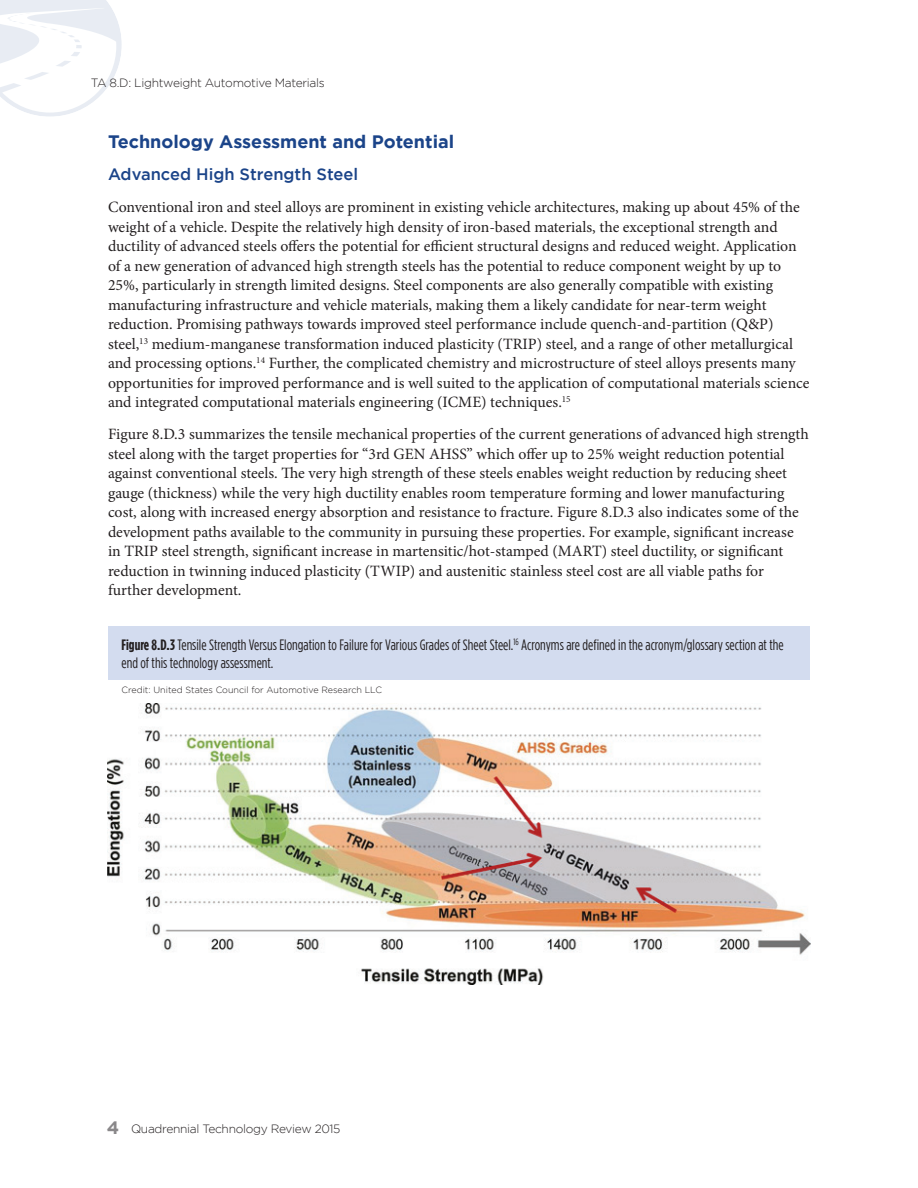
<style>
.page{position:relative;width:918px;height:1188px;background:#fff}
.page>*{position:absolute;margin:0;border:0;box-sizing:border-box;transform-origin:0 0}
.Header_One{font:700 18px "Gotham";color:#1b4489}
.Header_Two{font:500 16.5px "Gotham";color:#1b4489}
.Body_Text{font:15.75px/19.5px "Minion Pro";color:#231f20}
.Figure_Text{font:15px/18px "Gotham Condensed";color:#231f20}
.t1{font:300 12px "Gotham";letter-spacing:-.025em;color:#231f20}
.Photo_Credit{font:300 9px "Gotham";color:#231f20}
.s1{font-weight:700}
.s2{font-weight:700;font-size:18px;color:#8a888a}
</style>
<div class="page">
<svg style="left:0;top:0;width:122px;height:117px"></svg>
<div style="left:108px;top:626px;width:702px;height:54px;background:#d3dcef"></div>
<img style="left:107px;top:704px;width:703px;height:281px">
<p class="t1" style="left:91px;top:77px;width:236px">TA 8.D: Lightweight Automotive Materials</p>
<p class="Header_One" style="left:108px;top:131px;width:348px">Technology Assessment and Potential</p>
<p class="Header_Two" style="left:108px;top:165px;width:252px">Advanced High Strength Steel</p>
<p class="Body_Text" style="left:108px;top:198px;width:703px">Conventional iron and steel alloys are prominent in existing vehicle architectures, making up about 45% of the weight of a vehicle. Despite the relatively high density of iron-based materials, the exceptional strength and ductility of advanced steels offers the potential for efficient structural designs and reduced weight. Application of a new generation of advanced high strength steels has the potential to reduce component weight by up to 25%, particularly in strength limited designs. Steel components are also generally compatible with existing manufacturing infrastructure and vehicle materials, making them a likely candidate for near-term weight reduction. Promising pathways towards improved steel performance include quench-and-partition (Q&amp;P) steel,<sup>13</sup> medium-manganese transformation induced plasticity (TRIP) steel, and a range of other metallurgical and processing options.<sup>14</sup> Further, the complicated chemistry and microstructure of steel alloys presents many opportunities for improved performance and is well suited to the application of computational materials science and integrated computational materials engineering (ICME) techniques.<sup>15</sup></p>
<p class="Body_Text" style="left:108px;top:424px;width:702px">Figure 8.D.3 summarizes the tensile mechanical properties of the current generations of advanced high strength steel along with the target properties for “3rd GEN AHSS” which offer up to 25% weight reduction potential against conventional steels. The very high strength of these steels enables weight reduction by reducing sheet gauge (thickness) while the very high ductility enables room temperature forming and lower manufacturing cost, along with increased energy absorption and resistance to fracture. Figure 8.D.3 also indicates some of the development paths available to the community in pursuing these properties. For example, significant increase in TRIP steel strength, significant increase in martensitic/hot-stamped (MART) steel ductility, or significant reduction in twinning induced plasticity (TWIP) and austenitic stainless steel cost are all viable paths for further development.</p>
<p class="Figure_Text" style="left:122px;top:635px;width:664px"><span class="s1">Figure 8.D.3</span> Tensile Strength Versus Elongation to Failure for Various Grades of Sheet Steel.<sup>16</sup> Acronyms are defined in the acronym/glossary section at the end of this technology assessment.</p>
<p class="Photo_Credit" style="left:122px;top:685px;width:262px">Credit: United States Council for Automotive Research LLC</p>
<p class="t1" style="left:107px;top:1122px;width:235px"><span class="s2">4</span> Quadrennial Technology Review 2015</p>
</div>
